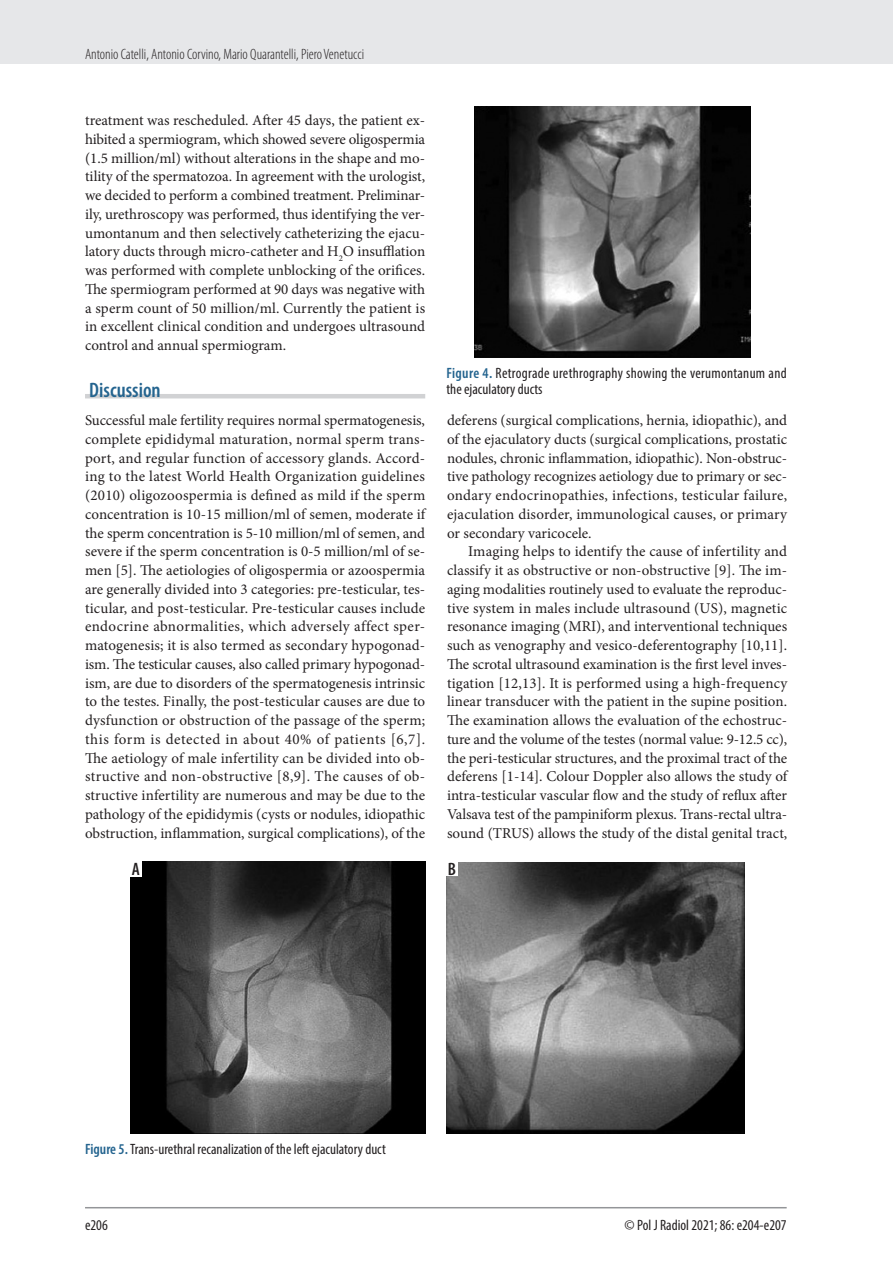
<style>
.page{position:relative;width:893px;height:1263px;background:#fff}
.page>*{position:absolute;margin:0;border:0;box-sizing:border-box;transform-origin:0 0}
.srodtytul_1{font:600 condensed 21px "Myriad Pro";color:#24648f}
.rycina_podpis{font:600 condensed 18px "Myriad Pro";color:#231f20}
.tekst_bez_wciecia{font:15px/18.8px "Minion Pro";color:#231f20;text-align:justify}
.tekst{font:15px/18.8px "Minion Pro";color:#231f20;text-align:justify}
.rycina_podpis-2{font:condensed 15px/16.5px "Myriad Pro";letter-spacing:.02em;color:#231f20}
.t1{font:300 condensed 15px "Myriad Pro";color:#231f20}
.rycina_podpis-3{font:condensed 15px "Myriad Pro";color:#231f20}
.tabela_tekst{font:condensed 15px "Myriad Pro";color:#231f20}
.s1{font-weight:600;color:#24648f}
</style>
<div class="page">
<div style="left:0;top:0;width:893px;height:64px;background:#e6e7e9"></div>
<hr style="left:85px;top:1207px;width:702px;height:1px;background:#939598">
<hr style="left:85px;top:394px;width:340px;height:4px;background:#d1d2d4">
<img style="left:475px;top:107px;width:275px;height:251px">
<img style="left:131px;top:862px;width:294px;height:271px">
<img style="left:446px;top:862px;width:299px;height:271px">
<div style="left:130px;top:861px;width:12px;height:15px;background:#fff"></div>
<div style="left:445px;top:861px;width:13px;height:15px;background:#fff"></div>
<p class="t1" style="left:85px;top:45px;width:281px">Antonio Catelli, Antonio Corvino, Mario Quarantelli, Piero Venetucci</p>
<p class="tekst_bez_wciecia" style="left:85px;top:111px;width:342px">treatment was rescheduled. After 45 days, the patient ex&shy;hibited a spermiogram, which showed severe oligospermia (1.5 million/ml) without alterations in the shape and mo&shy;tility of the spermatozoa. In agreement with the urologist, we decided to perform a combined treatment. Preliminar&shy;ily, urethroscopy was performed, thus identifying the ver&shy;umontanum and then selectively catheterizing the ejacu&shy;latory ducts through micro-catheter and H<sub>2</sub>O insufflation was performed with complete unblocking of the orifices.<br>The spermiogram performed at 90 days was negative with a sperm count of 50 million/ml. Currently the patient is in excellent clinical condition and undergoes ultrasound control and annual spermiogram.</p>
<p class="srodtytul_1" style="left:89px;top:377px;width:73px">Discussion</p>
<p class="tekst_bez_wciecia" style="left:85px;top:411px;width:342px">Successful male fertility requires normal spermatogenesis, complete epididymal maturation, normal sperm trans&shy;port, and regular function of accessory glands. Accord&shy;ing to the latest World Health Organization guidelines (2010) oligozoospermia is defined as mild if the sperm concentration is 10-15 million/ml of semen, moderate if the sperm concentration is 5-10 million/ml of semen, and severe if the sperm concentration is 0-5 million/ml of se&shy;men [5]. The aetiologies of oligospermia or azoospermia are generally divided into 3 categories: pre-testicular, tes&shy;ticular, and post-testicular. Pre-testicular causes include endocrine abnormalities, which adversely affect sper&shy;matogenesis; it is also termed as secondary hypogonad&shy;ism. The testicular causes, also called primary hypogonad&shy;ism, are due to disorders of the spermatogenesis intrinsic to the testes. Finally, the post-testicular causes are due to dysfunction or obstruction of the passage of the sperm; this form is detected in about 40% of patients [6,7].<br>The aetiology of male infertility can be divided into ob&shy;structive and non-obstructive [8,9]. The causes of ob&shy;structive infertility are numerous and may be due to the pathology of the epididymis (cysts or nodules, idiopathic obstruction, inflammation, surgical complications), of the</p>
<p class="tekst_bez_wciecia" style="left:447px;top:411px;width:342px">deferens (surgical complications, hernia, idiopathic), and of the ejaculatory ducts (surgical complications, prostatic nodules, chronic inflammation, idiopathic). Non-obstruc&shy;tive pathology recognizes aetiology due to primary or sec&shy;ondary endocrinopathies, infections, testicular failure, ejaculation disorder, immunological causes, or primary or secondary varicocele.</p>
<p class="rycina_podpis-2" style="left:446px;top:364px;width:342px"><span class="s1">Figure 4.</span> Retrograde urethrography showing the verumontanum and the ejaculatory ducts</p>
<p class="tekst" style="left:447px;top:542px;width:342px;text-indent:21px">Imaging helps to identify the cause of infertility and classify it as obstructive or non-obstructive [9]. The im&shy;aging modalities routinely used to evaluate the reproduc&shy;tive system in males include ultrasound (US), magnetic resonance imaging (MRI), and interventional techniques such as venography and vesico-deferentography [10,11].<br>The scrotal ultrasound examination is the first level inves&shy;tigation [12,13]. It is performed using a high-frequency linear transducer with the patient in the supine position.<br>The examination allows the evaluation of the echostruc&shy;ture and the volume of the testes (normal value: 9-12.5 cc), the peri-testicular structures, and the proximal tract of the deferens [1-14]. Colour Doppler also allows the study of intra-testicular vascular flow and the study of reflux after Valsava test of the pampiniform plexus. Trans-rectal ultra&shy;sound (TRUS) allows the study of the distal genital tract,</p>
<p class="rycina_podpis" style="left:132px;top:858px;width:10px">A</p>
<p class="rycina_podpis" style="left:448px;top:858px;width:10px">B</p>
<p class="rycina_podpis-3" style="left:85px;top:1140px;width:302px"><span class="s1">Figure 5.</span> Trans-urethral recanalization of the left ejaculatory duct</p>
<p class="tabela_tekst" style="left:85px;top:1216px;width:24px">e206</p>
<p class="tabela_tekst" style="left:625px;top:1216px;width:164px">© Pol J Radiol 2021; 86: e204-e207</p>
</div>
